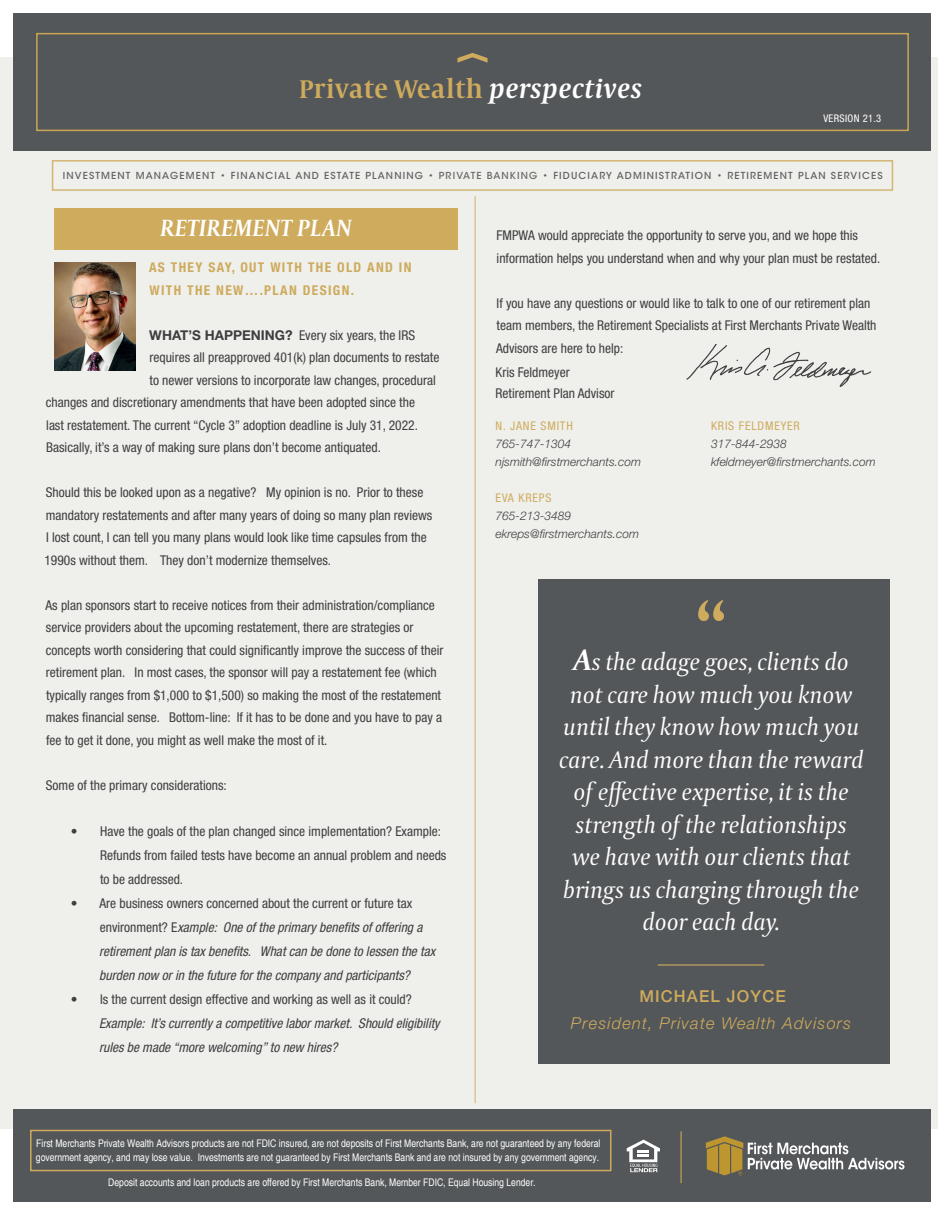
<style>
.page{position:relative;width:945px;height:1215px;background:#fff}
.page>*{position:absolute;margin:0;border:0;box-sizing:border-box;transform-origin:0 0}
.Body_copy{font:700 68.55px "Capitolium 2";color:#ceab5d}
.t1{font:26.25px "Capitolium Head 2 Sb";letter-spacing:.02em;color:#ceab5d}
.Body_copy-2{font:italic 25.5px/32.5px "Capitolium 2";letter-spacing:-.005em;color:#fff;text-align:center}
.t2{font:italic 700 24.75px "Capitolium 2";letter-spacing:.02em;color:#fff;scale:.91 1}
.Body_copy-3{font:italic 300 16.5px "Helvetica Neue LT Std";letter-spacing:.07em;color:#ceab5d}
.Body_copy-4{font:500 16.5px "Helvetica Neue LT Std";letter-spacing:.07em;color:#ceab5d}
.t3{font:condensed 13.5px/22.5px "Helvetica Neue LT Std";color:#3e3e3f}
.t4{font:italic condensed 13.5px/24px "Helvetica Neue LT Std";color:#3e3e3f}
.t5{font:700 condensed 13.5px/22.5px "Helvetica Neue LT Std";letter-spacing:.1em;color:#ceab5d}
.t6{font:italic 300 12px "Helvetica Neue LT Std";color:#3e3e3f}
.t7{font:condensed 12px "Helvetica Neue LT Std";letter-spacing:.07em;color:#ceab5d}
.t8{font:condensed 10.5px/13.5px "Helvetica";color:#fff}
.t9{font:condensed 10.5px "Helvetica Neue LT Std";letter-spacing:.03em;color:#fff}
.t10{font:500 9.6px "ITC Avant Garde Std";letter-spacing:.12em;color:#616163}
.s1{font-style:italic;color:#fff}
.s2{color:#686869}
.s3{font-weight:700;font-stretch:normal}
.s4{font-style:normal}
.s5{font-weight:700;font-size:31.05px}
</style>
<div class="page">
<div style="left:0;top:58px;width:938px;height:1071px;background:#eff0ec"></div>
<div style="left:14px;top:14px;width:918px;height:137px;background:#545759"></div>
<div style="left:36px;top:33px;width:873px;height:98px;border:2px solid #caa652"></div>
<svg style="left:457px;top:53px;width:31px;height:10px"></svg>
<div style="left:14px;top:1109px;width:918px;height:93px;background:#545759"></div>
<svg style="left:706px;top:1136px;width:199px;height:39px"></svg>
<hr style="left:680px;top:1131px;width:2px;height:52px;background:#ceab5d">
<svg style="left:627px;top:1140px;width:33px;height:32px"></svg>
<div style="left:30px;top:1130px;width:581px;height:41px;border:2px solid #ceab5d"></div>
<hr style="left:474px;top:196px;width:2px;height:907px;background:#ceab5d">
<div style="left:52px;top:160px;width:841px;height:31px;border:2px solid #ceab5d"></div>
<div style="left:538px;top:579px;width:351px;height:485px;background:#545759"></div>
<hr style="left:658px;top:964px;width:106px;height:2px;background:#ceab5d">
<div style="left:54px;top:208px;width:403px;height:41px;background:#ceab5d"></div>
<img style="left:54px;top:263px;width:81px;height:108px">
<img style="left:686px;top:344px;width:186px;height:43px">
<h2 class="t1" style="left:299px;top:68px;width:344px">Private Wealth <span class="s1">perspectives</span></h2>
<p class="t9" style="left:824px;top:112px;width:59px">VERSION 21.3</p>
<p class="t10" style="left:63px;top:170px;width:821px">INVESTMENT MANAGEMENT • FINANCIAL AND ESTATE PLANNING • <span class="s2">PRIVATE BANKING</span> • FIDUCIARY ADMINISTRATION • RETIREMENT PLAN SERVICES</p>
<p class="t2" style="left:160px;top:211px;width:212px">RETIREMENT PLAN</p>
<p class="t5" style="left:149px;top:256px;width:264px">AS THEY SAY, OUT WITH THE OLD AND IN<br>WITH THE NEW….PLAN DESIGN.</p>
<p class="t3" style="left:149px;top:324px;width:267px"><span class="s3">WHAT’S HAPPENING?</span> Every six years, the IRS</p>
<p class="t3" style="left:149px;top:346px;width:292px">requires all preapproved 401(k) plan documents to restate</p>
<p class="t3" style="left:150px;top:369px;width:288px">to newer versions to incorporate law changes, procedural</p>
<p class="t3" style="left:46px;top:391px;width:371px">changes and discretionary amendments that have been adopted since the</p>
<p class="t3" style="left:46px;top:414px;width:373px">last restatement. The current “Cycle 3” adoption deadline is July 31, 2022.</p>
<p class="t3" style="left:46px;top:436px;width:336px">Basically, it’s a way of making sure plans don’t become antiquated.</p>
<p class="t3" style="left:44px;top:481px;width:389px">Should this be looked upon as a negative? My opinion is no. Prior to these mandatory restatements and after many years of doing so many plan reviews I lost count, I can tell you many plans would look like time capsules from the 1990s without them. They don’t modernize themselves.</p>
<p class="t3" style="left:46px;top:594px;width:399px">As plan sponsors start to receive notices from their administration/compliance service providers about the upcoming restatement, there are strategies or concepts worth considering that could significantly improve the success of their retirement plan. In most cases, the sponsor will pay a restatement fee (which typically ranges from $1,000 to $1,500) so making the most of the restatement makes financial sense. Bottom-line: If it has to be done and you have to pay a fee to get it done, you might as well make the most of it.</p>
<p class="t3" style="left:46px;top:774px;width:182px">Some of the primary considerations:</p>
<p class="t3" style="left:100px;top:819px;width:348px;line-height:24px;text-indent:-29px">• Have the goals of the plan changed since implementation? Example:<br>Refunds from failed tests have become an annual problem and needs to be addressed.</p>
<p class="t4" style="left:99px;top:892px;width:338px;text-indent:-28px"><span class="s4">• Are business owners concerned about the current or future tax environment? E</span>xample: One of the primary benefits of offering a retirement plan is tax benefits. What can be done to lessen the tax burden now or in the future for the company and participants?</p>
<p class="t4" style="left:99px;top:988px;width:342px;text-indent:-28px"><span class="s4">• Is the current design effective and working as well as it could?<br></span>Example: It’s currently a competitive labor market. Should eligibility rules be made “more welcoming” to new hires?</p>
<p class="t3" style="left:497px;top:224px;width:385px">FMPWA would appreciate the opportunity to serve you, and we hope this information helps you understand when and why your plan must be restated.</p>
<p class="t3" style="left:496px;top:291px;width:382px">If you have any questions or would like to talk to one of our retirement plan team members, the Retirement Specialists at First Merchants Private Wealth<br>Advisors are here to help:</p>
<p class="t3" style="left:496px;top:361px;width:76px">Kris Feldmeyer</p>
<p class="t3" style="left:496px;top:382px;width:120px">Retirement Plan Advisor</p>
<p class="t7" style="left:496px;top:419px;width:79px">N. JANE SMITH</p>
<p class="t6" style="left:496px;top:436px;width:77px">765-747-1304</p>
<p class="t6" style="left:496px;top:454px;width:147px">njsmith@firstmerchants.com</p>
<p class="t7" style="left:496px;top:491px;width:57px">EVA KREPS</p>
<p class="t6" style="left:496px;top:508px;width:77px">765-213-3489</p>
<p class="t6" style="left:496px;top:526px;width:145px">ekreps@firstmerchants.com</p>
<p class="t7" style="left:711px;top:419px;width:90px">KRIS FELDMEYER</p>
<p class="t6" style="left:711px;top:436px;width:77px">317-844-2938</p>
<p class="t6" style="left:711px;top:454px;width:166px">kfeldmeyer@firstmerchants.com</p>
<p class="Body_copy" style="left:696px;top:578px;width:31px">“</p>
<p class="Body_copy-2" style="left:559px;top:645px;width:306px"><span class="s5">A</span>s the adage goes, clients do not care how much you know until they know how much you care. And more than the reward of effective expertise, it is the strength of the relationships we have with our clients that brings us charging through the door each day.</p>
<p class="Body_copy-4" style="left:639px;top:987px;width:148px">MICHAEL JOYCE</p>
<p class="Body_copy-3" style="left:571px;top:1013px;width:282px">President, Private Wealth Advisors</p>
<p class="t8" style="left:36px;top:1137px;width:566px">First Merchants Private Wealth Advisors products are not FDIC insured, are not deposits of First Merchants Bank, are not guaranteed by any federal government agency, and may lose value. Investments are not guaranteed by First Merchants Bank and are not insured by any government agency.</p>
<p class="t8" style="left:108px;top:1176px;width:429px">Deposit accounts and loan products are offered by First Merchants Bank, Member FDIC, Equal Housing Lender.</p>
</div>
